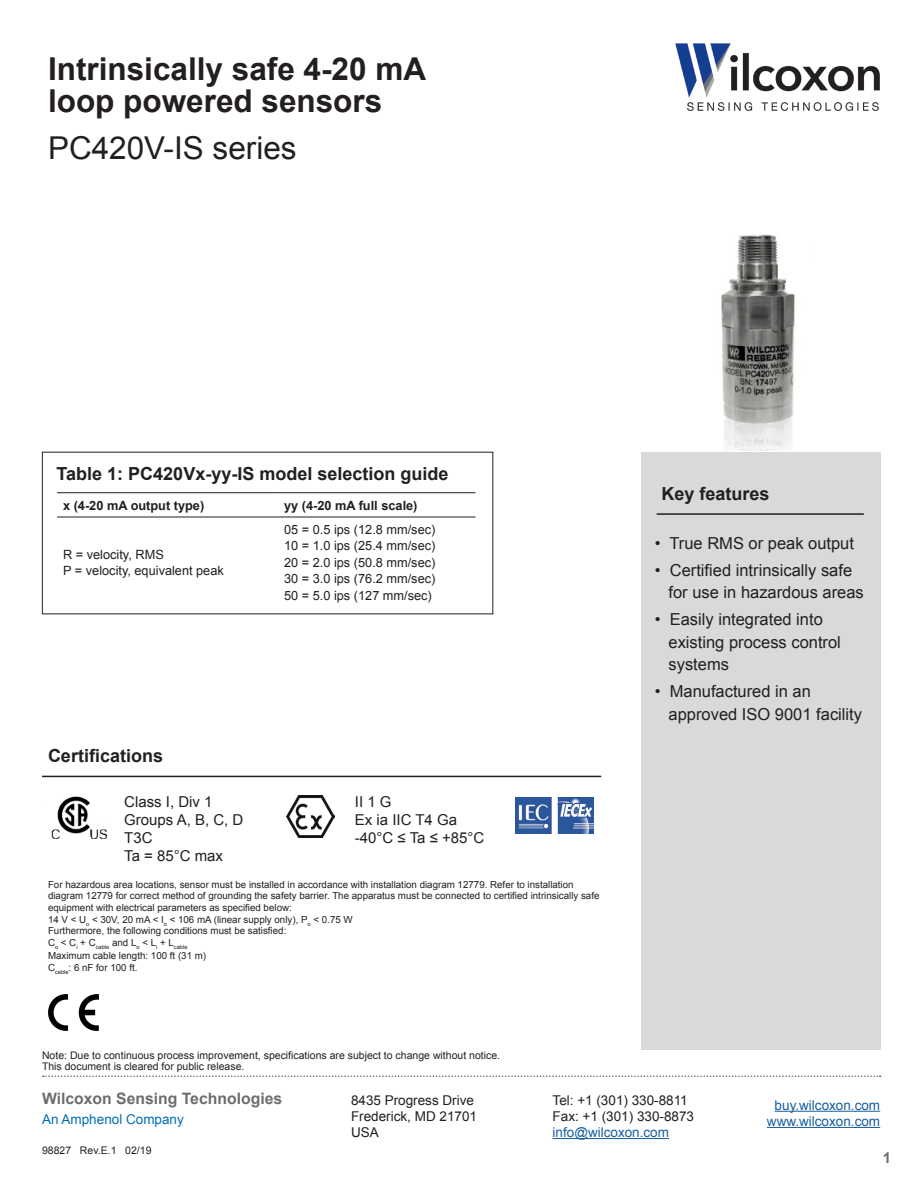
<style>
.page{position:relative;width:918px;height:1188px;background:#fff}
.page>*{position:absolute;margin:0;border:0;box-sizing:border-box;transform-origin:0 0}
.t1{font:700 31.5px/31.5px "Arial";color:#231f20}
.t2{font:31.5px "Arial";color:#231f20}
.t3{font:700 18px "Arial";color:#231f20}
.t4{font:16.5px/22.5px "Arial";color:#231f20}
.t5{font:700 15.75px "Arial";color:#6c6d70}
.t6{font:15px "Arial";color:#231f20}
.t7{font:700 15px "Arial";color:#231f20}
.t8{font:13.5px/16.2px "Arial";color:#231f20}
.t9{font:13.5px "Arial";color:#175d9e}
.t10{font:13.5px "Arial";color:#006eb6}
.t11{font:12.75px "Arial";color:#231f20}
.t12{font:700 12.75px "Arial";color:#231f20}
.t13{font:10.5px/10.5px "Arial";color:#231f20}
.t14{font:9.75px/11.7px "Arial";color:#231f20}
.t15{font:5.7px "Arial";color:#231f20}
</style>
<div class="page">
<img style="left:675px;top:43px;width:205px;height:68px">
<svg style="left:43px;top:1076px;width:838px;height:1px"></svg>
<img style="left:721px;top:234px;width:74px;height:216px">
<hr style="left:553px;top:1138px;width:116px;height:1px;background:#175d9e">
<hr style="left:775px;top:1111px;width:105px;height:1px;background:#175d9e">
<hr style="left:767px;top:1127px;width:113px;height:1px;background:#175d9e">
<div style="left:641px;top:452px;width:239px;height:598px;background:#d9d9d9"></div>
<hr style="left:657px;top:513px;width:207px;height:2px;background:#231f20">
<hr style="left:57px;top:492px;width:221px;height:1px;background:#231f20">
<hr style="left:278px;top:492px;width:198px;height:1px;background:#231f20">
<hr style="left:57px;top:517px;width:221px;height:1px;background:#231f20">
<hr style="left:278px;top:517px;width:198px;height:1px;background:#231f20">
<hr style="left:42px;top:776px;width:559px;height:1px;background:#231f20">
<img style="left:286px;top:796px;width:49px;height:42px">
<img style="left:48px;top:994px;width:50px;height:36px">
<img style="left:51px;top:796px;width:56px;height:43px">
<img style="left:515px;top:797px;width:79px;height:36px">
<p class="t1" style="left:48px;top:54px;width:380px">Intrinsically safe 4-20 mA loop powered sensors</p>
<p class="t2" style="left:48px;top:128px;width:250px">PC420V-IS series</p>
<p class="t3" style="left:57px;top:461px;width:393px">Table 1: PC420Vx-yy-IS model selection guide</p>
<p class="t12" style="left:63px;top:497px;width:143px">x (4-20 mA output type)</p>
<p class="t12" style="left:284px;top:497px;width:135px">yy (4-20 mA full scale)</p>
<p class="t11" style="left:63px;top:546px;width:102px">R = velocity, RMS</p>
<p class="t11" style="left:63px;top:562px;width:162px">P = velocity, equivalent peak</p>
<p class="t11" style="left:284px;top:521px;width:153px">05 = 0.5 ips (12.8 mm/sec)</p>
<p class="t11" style="left:284px;top:537px;width:153px">10 = 1.0 ips (25.4 mm/sec)</p>
<p class="t11" style="left:284px;top:554px;width:153px">20 = 2.0 ips (50.8 mm/sec)</p>
<p class="t11" style="left:284px;top:570px;width:153px">30 = 3.0 ips (76.2 mm/sec)</p>
<p class="t11" style="left:284px;top:587px;width:149px">50 = 5.0 ips (127 mm/sec)</p>
<p class="t3" style="left:48px;top:744px;width:117px">Certifications</p>
<p class="t6" style="left:124px;top:792px;width:90px">Class I, Div 1</p>
<p class="t6" style="left:124px;top:810px;width:121px">Groups A, B, C, D</p>
<p class="t6" style="left:124px;top:828px;width:30px">T3C</p>
<p class="t6" style="left:124px;top:846px;width:100px">Ta = 85°C max</p>
<p class="t6" style="left:355px;top:792px;width:38px">II 1 G</p>
<p class="t6" style="left:355px;top:810px;width:104px">Ex ia IIC T4 Ga</p>
<p class="t6" style="left:355px;top:828px;width:131px">-40°C ≤ Ta ≤ +85°C</p>
<p class="t14" style="left:48px;top:878px;width:553px">For hazardous area locations, sensor must be installed in accordance with installation diagram 12779. Refer to installation diagram 12779 for correct method of grounding the safety barrier. The apparatus must be connected to certified intrinsically safe equipment with electrical parameters as specified below:</p>
<p class="t14" style="left:48px;top:913px;width:306px">14 V &lt; U<sub>o</sub> &lt; 30V, 20 mA &lt; I<sub>o</sub> &lt; 106 mA (linear supply only), P<sub>o</sub> &lt; 0.75 W</p>
<p class="t14" style="left:48px;top:925px;width:240px">Furthermore, the following conditions must be satisfied:</p>
<p class="t15" style="left:48px;top:944px;width:141px"><sup>C</sup>o <sup>&lt;</sup> <sup>C</sup>i <sup>+</sup> <sup>C</sup>cable <sup>and</sup> <sup>L</sup>o <sup>&lt;</sup> <sup>L</sup>i <sup>+</sup> <sup>L</sup>cable</p>
<p class="t14" style="left:48px;top:950px;width:160px">Maximum cable length: 100 ft (31 m)</p>
<p class="t14" style="left:48px;top:962px;width:91px">C<sub>cable</sub>: 6 nF for 100 ft.</p>
<p class="t13" style="left:42px;top:1050px;width:460px">Note: Due to continuous process improvement, specifications are subject to change without notice.<br>This document is cleared for public release.</p>
<p class="t3" style="left:661px;top:482px;width:110px">Key features</p>
<p class="t4" style="left:655px;top:532px;width:201px">• True RMS or peak output</p>
<p class="t4" style="left:669px;top:559px;width:197px;text-indent:-14px">• Certified intrinsically safe for use in hazardous areas</p>
<p class="t4" style="left:669px;top:608px;width:174px;text-indent:-14px">• Easily integrated into existing process control systems</p>
<p class="t4" style="left:669px;top:680px;width:195px;text-indent:-14px">• Manufactured in an approved ISO 9001 facility</p>
<h3 class="t5" style="left:42px;top:1088px;width:242px">Wilcoxon Sensing Technologies</h3>
<h3 class="t8" style="left:351px;top:1092px;width:128px">8435 Progress Drive<br>Frederick, MD 21701<br>USA</h3>
<h3 class="t10" style="left:42px;top:1111px;width:143px">An Amphenol Company</h3>
<p class="t13" style="left:42px;top:1145px;width:111px">98827 Rev.E.1 02/19</p>
<p class="t8" style="left:553px;top:1092px;width:137px">Tel: +1 (301) 330-8811</p>
<p class="t8" style="left:553px;top:1108px;width:143px">Fax: +1 (301) 330-8873</p>
<p class="t9" style="left:553px;top:1124px;width:118px">info@wilcoxon.com</p>
<p class="t9" style="left:775px;top:1096px;width:107px">buy.wilcoxon.com</p>
<p class="t9" style="left:767px;top:1112px;width:115px">www.wilcoxon.com</p>
<h3 class="t7" style="left:882px;top:1148px;width:10px">1</h3>
</div>
